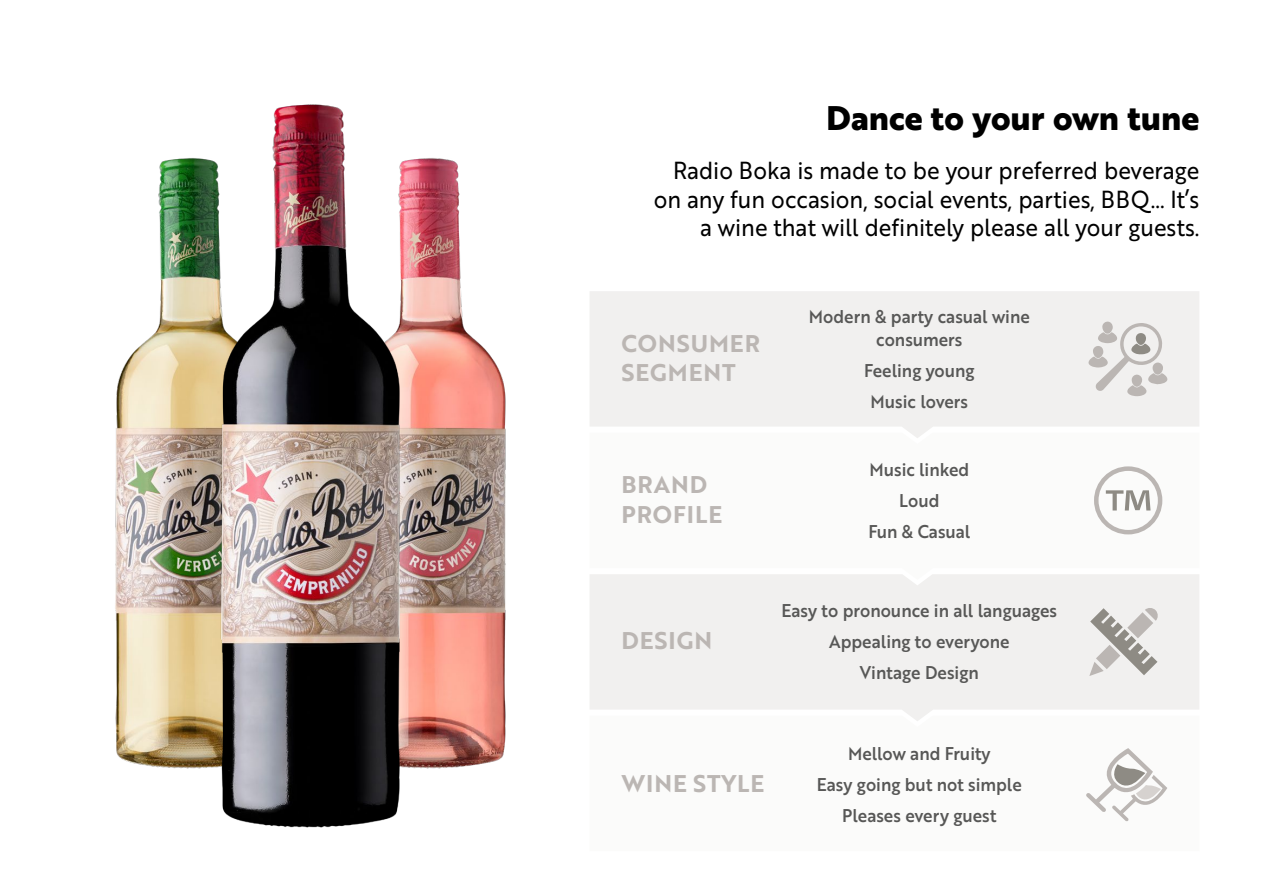
<style>
.page{position:relative;width:1263px;height:893px;background:#fff}
.page>*{position:absolute;margin:0;border:0;box-sizing:border-box;transform-origin:0 0}
.t1{font:700 33.15px "Brother 1816 Extra";color:#000}
.t2{font:24px/28.5px "Brother 1816 Regular";color:#000;text-align:right;scale:.93 1}
.t3{font:23.55px/29.4px "Brother 1816 Bold";letter-spacing:.04em;color:#bbb6b3}
.t4{font:18px/31px "Brother 1816 Medium";color:#575756;text-align:center;scale:.94 1}
</style>
<div class="page">
<div style="left:590px;top:291px;width:609px;height:142px;background:#f1f0ef"></div>
<svg style="left:911px;top:433px;width:252px;height:102px"></svg>
<div style="left:590px;top:574px;width:609px;height:142px;background:#f1f0ef"></div>
<svg style="left:1088px;top:321px;width:80px;height:75px"></svg>
<svg style="left:1089px;top:607px;width:69px;height:69px"></svg>
<svg style="left:1106px;top:490px;width:44px;height:20px"></svg>
<div style="left:1094px;top:466px;width:68px;height:68px;border:4px solid #bbb6b3;border-radius:50%"></div>
<svg style="left:1086px;top:748px;width:81px;height:73px"></svg>
<img style="left:499px;top:370px;width:7px;height:390px">
<img style="left:115px;top:373px;width:6px;height:385px">
<img style="left:121px;top:104px;width:378px;height:724px">
<h1 class="t1" style="left:826px;top:92px;width:375px">Dance to your own tune</h1>
<h2 class="t2" style="left:654px;top:155px;width:588px">Radio Boka is made to be your preferred beverage on any fun occasion, social events, parties, BBQ… It’s a wine that will definitely please all your guests.</h2>
<h3 class="t3" style="left:621px;top:328px;width:140px">CONSUMER<br>SEGMENT</h3>
<h3 class="t3" style="left:621px;top:469px;width:102px">BRAND<br>PROFILE</h3>
<p class="t4" style="left:809px;top:305px;width:237px;line-height:22.5px">Modern &amp; party casual wine consumers</p>
<p class="t4" style="left:864px;top:354px;width:119px">Feeling young<br>Music lovers</p>
<p class="t4" style="left:868px;top:453px;width:110px">Music linked<br>Loud<br>Fun &amp; Casual</p>
<h3 class="t3" style="left:621px;top:625px;width:92px">DESIGN</h3>
<p class="t4" style="left:781px;top:595px;width:295px">Easy to pronounce in all languages<br>Appealing to everyone<br>Vintage Design</p>
<h3 class="t3" style="left:621px;top:768px;width:145px">WINE STYLE</h3>
<p class="t4" style="left:817px;top:737px;width:219px">Mellow and Fruity<br>Easy going but not simple<br>Pleases every guest</p>
</div>
